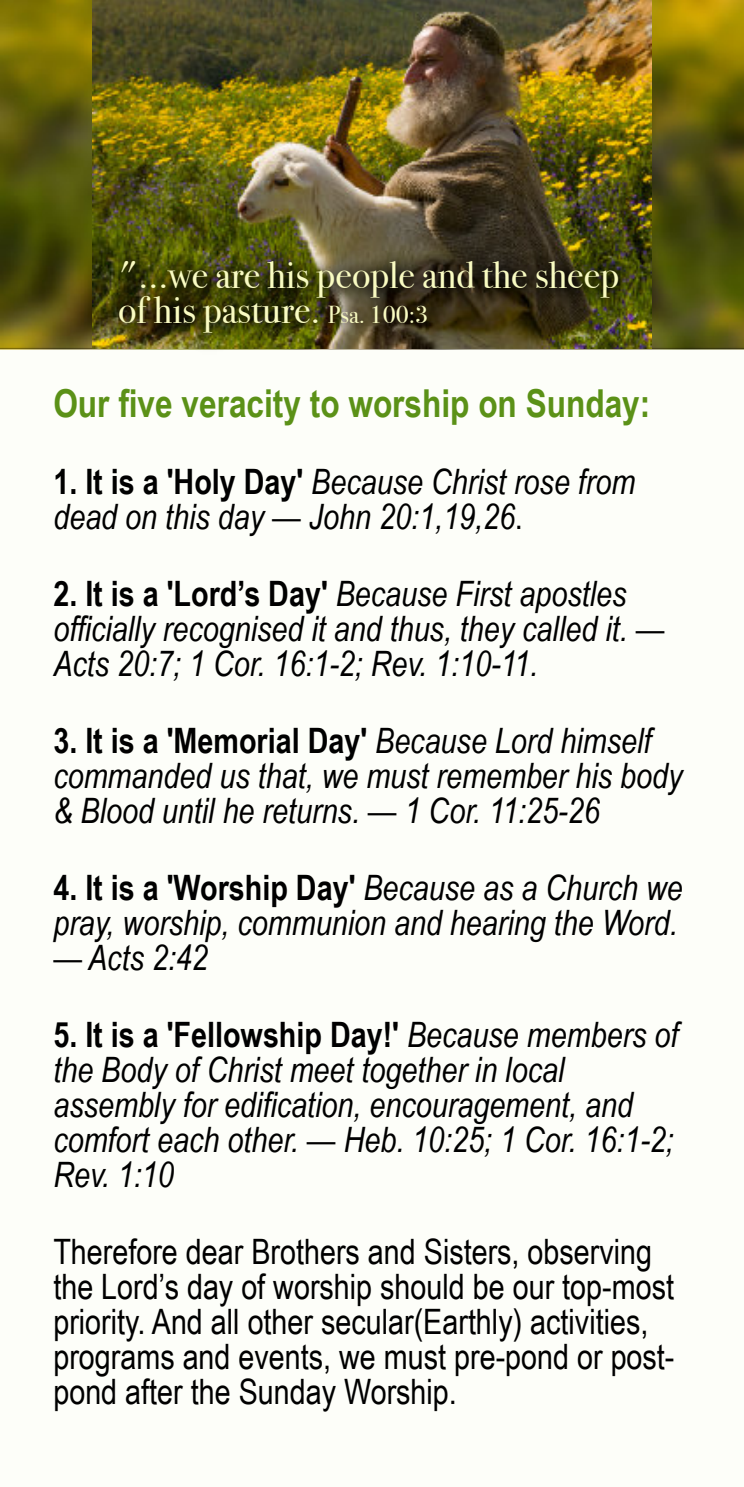
<style>
.page{position:relative;width:744px;height:1487px;background:#fff}
.page>*{position:absolute;margin:0;border:0;box-sizing:border-box;transform-origin:0 0}
.t1{font:38.5px/35px "Bodoni Svty Two ITCTT";color:#f9fbc2}
.t2{font:700 38.5px "Arial Narrow";color:#5b9117}
.t3{font:italic 35px/35px "Arial Narrow";color:#000}
.t4{font:35px/35px "Arial Narrow";color:#000}
.s1{font-size:24.5px}
.s2{font-weight:700;font-style:normal}
.s3{font-style:normal}
</style>
<div class="page">
<div style="left:0;top:0;width:743px;height:1487px;background:#fdfef9"></div>
<img style="left:0;top:0;width:743px;height:349px">
<img style="left:93px;top:0;width:558px;height:348px">
<img style="left:100px;top:243px;width:542px;height:107px">
<p class="t1" style="left:118px;top:257px;width:502px">"...we are his people and the sheep of his pasture. <span class="s1">Psa. 100:3</span></p>
<p class="t2" style="left:53px;top:388px;width:598px">Our five veracity to worship on Sunday:</p>
<p class="t3" style="left:53px;top:467px;width:583px"><span class="s2">1. It is a 'Holy Day'</span> Because Christ rose from dead on this day — John 20:1,19,26<span class="s3">.</span></p>
<p class="t3" style="left:53px;top:579px;width:612px"><span class="s2">2. It is a 'Lord’s Day'</span> Because First apostles officially recognised it and thus, they called it. —<br>Acts 20:7; 1 Cor. 16:1-2; Rev. 1:10-11.</p>
<p class="t3" style="left:53px;top:726px;width:630px"><span class="s2">3. It is a 'Memorial Day'</span> Because Lord himself commanded us that, we must remember his body &amp; Blood until he returns. — 1 Cor. 11:25-26</p>
<p class="t3" style="left:53px;top:873px;width:630px"><span class="s2">4. It is a 'Worship Day'</span> Because as a Church we pray, worship, communion and hearing the Word.</p>
<p class="t3" style="left:53px;top:943px;width:156px">— Acts 2:42</p>
<p class="t3" style="left:53px;top:1020px;width:626px"><span class="s2">5. It is a 'Fellowship Day!'</span> Because members of the Body of Christ meet together in local assembly for edification, encouragement, and comfort each other. — Heb. 10:25; 1 Cor. 16:1-2; Rev. 1:10</p>
<p class="t4" style="left:53px;top:1237px;width:622px">Therefore dear Brothers and Sisters, observing the Lord’s day of worship should be our top-most priority. And all other secular(Earthly) activities, programs and events, we must pre-pond or post&shy;pond after the Sunday Worship.</p>
</div>
